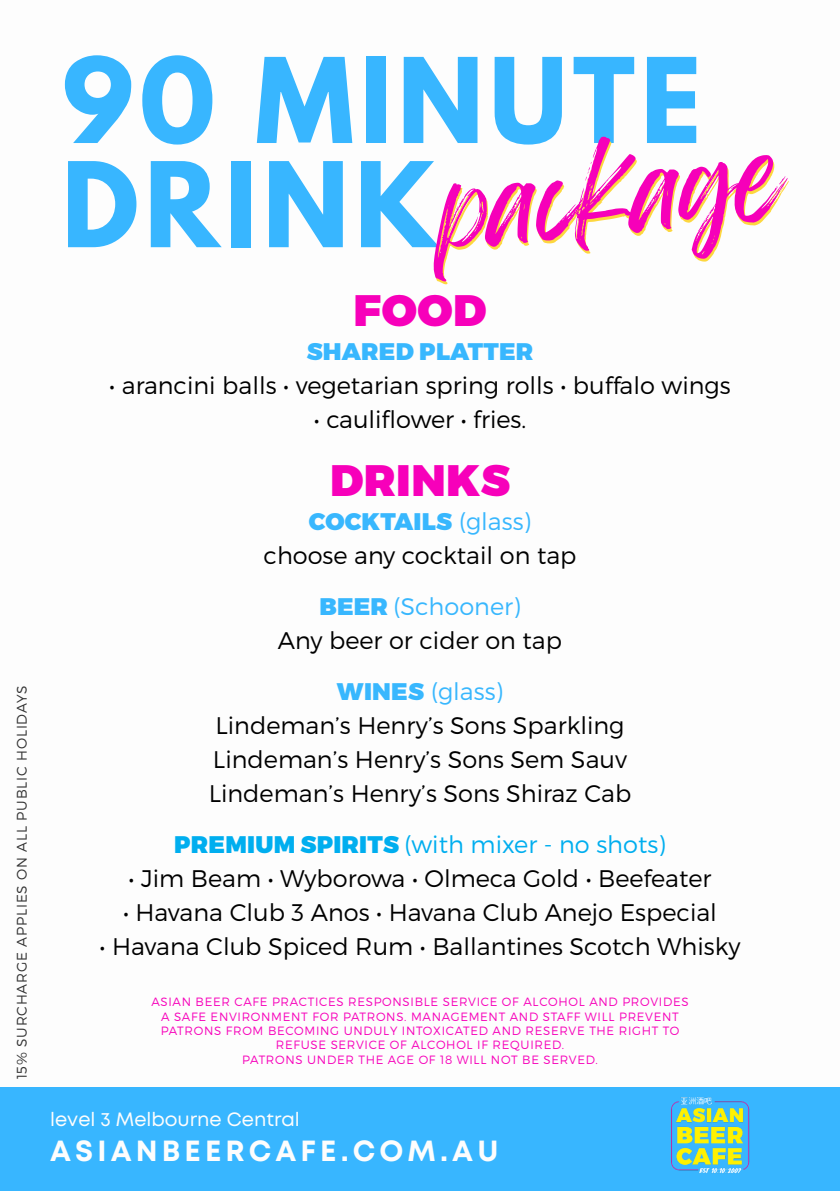
<style>
.page{position:relative;width:840px;height:1191px;background:#fff}
.page>*{position:absolute;margin:0;border:0;box-sizing:border-box;transform-origin:0 0}
.t1{font:700 104.4px/104.2px "League Spartan";letter-spacing:.055em;color:#38b6ff}
.t2{font:103.6px "Feeling Passionate";color:#f600b9}
.t3{font:900 44px "Montserrat";letter-spacing:.01em;color:#f700ba}
.t4{font:700 29.2px "Mont";letter-spacing:.14em;color:#fdfdfd}
.t5{font:300 24px/34px "Montserrat";color:#000;text-align:center}
.t6{font:300 24px "Montserrat";color:#00aeef}
.t7{font:900 24px "Montserrat";letter-spacing:.01em;color:#38b7fe}
.t8{font:19.2px "Mont";color:#fdfdfd}
.t9{font:300 14px "Montserrat";letter-spacing:.06em;color:#333}
.t10{font:300 12px/14.4px "Montserrat";letter-spacing:.06em;color:#f700ba;text-align:center}
.s1{font-weight:900;color:#38b7fe}
.s2{color:#38b7fe}
.s3{font-weight:900}
</style>
<div class="page">
<div style="left:0;top:1087px;width:839px;height:104px;background:#38b6ff"></div>
<img style="left:671px;top:1097px;width:79px;height:77px">
<p class="t9" style="left:13px;top:1079px;width:395px;rotate:-90deg">15% SURCHARGE APPLIES ON ALL PUBLIC HOLIDAYS</p>
<h1 class="t1" style="left:62px;top:47px;width:640px">90 MINUTE<br>DRINK</h1>
<h2 class="t2" style="left:434px;top:124px;width:344px;rotate:-5deg">package</h2>
<h3 class="t3" style="left:353px;top:283px;width:134px">FOOD</h3>
<p class="t7" style="left:306px;top:337px;width:228px">SHARED PLATTER</p>
<p class="t5" style="left:109px;top:368px;width:622px">• arancini balls • vegetarian spring rolls • buffalo wings</p>
<p class="t5" style="left:313px;top:402px;width:214px">• cauliflower • fries.</p>
<h3 class="t3" style="left:330px;top:453px;width:181px">DRINKS</h3>
<p class="t5" style="left:263px;top:504px;width:314px"><span class="s1">COCKTAILS</span> <span class="s2">(glass)<br></span>choose any cocktail on tap</p>
<p class="t5" style="left:278px;top:589px;width:285px"><span class="s1">BEER</span> <span class="s2">(Schooner)<br></span>Any beer or cider on tap</p>
<p class="t5" style="left:208px;top:674px;width:424px"><span class="s1">WINES</span> <span class="s2">(glass)<br></span>Lindeman’s Henry’s Sons Sparkling<br>Lindeman’s Henry’s Sons Sem Sauv<br>Lindeman’s Henry’s Sons Shiraz Cab</p>
<p class="t6" style="left:174px;top:830px;width:493px"><span class="s3">PREMIUM SPIRITS</span> (with mixer - no shots)</p>
<p class="t5" style="left:128px;top:861px;width:584px">• Jim Beam • Wyborowa • Olmeca Gold • Beefeater</p>
<p class="t5" style="left:123px;top:895px;width:595px">• Havana Club 3 Anos • Havana Club Anejo Especial</p>
<p class="t5" style="left:99px;top:929px;width:642px">• Havana Club Spiced Rum • Ballantines Scotch Whisky</p>
<p class="t10" style="left:151px;top:994px;width:538px">ASIAN BEER CAFE PRACTICES RESPONSIBLE SERVICE OF ALCOHOL AND PROVIDES A SAFE ENVIRONMENT FOR PATRONS. MANAGEMENT AND STAFF WILL PREVENT PATRONS FROM BECOMING UNDULY INTOXICATED AND RESERVE THE RIGHT TO REFUSE SERVICE OF ALCOHOL IF REQUIRED.<br>PATRONS UNDER THE AGE OF 18 WILL NOT BE SERVED.</p>
<p class="t8" style="left:50px;top:1106px;width:251px">level 3 Melbourne Central</p>
<p class="t4" style="left:50px;top:1131px;width:449px">ASIANBEERCAFE.COM.AU</p>
</div>
